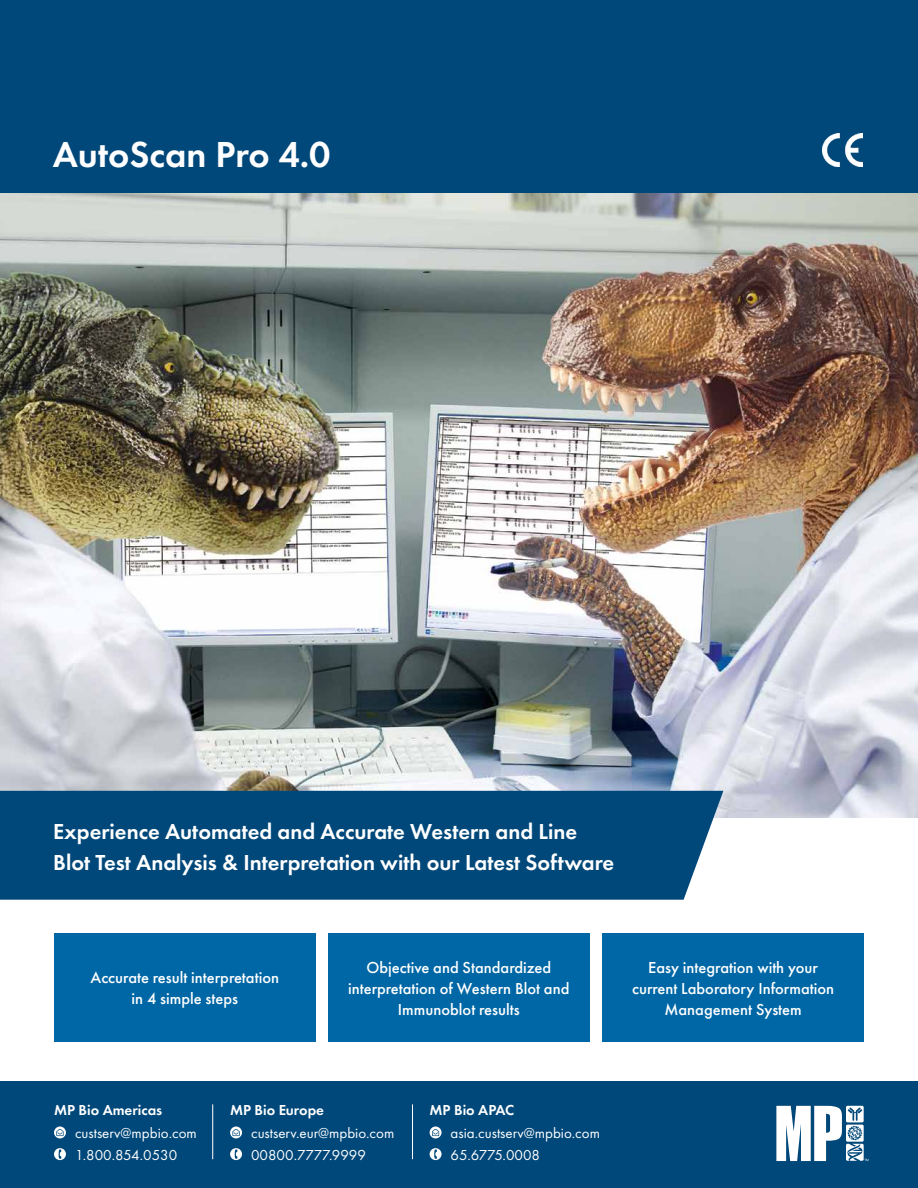
<style>
.page{position:relative;width:918px;height:1188px;background:#fff}
.page>*{position:absolute;margin:0;border:0;box-sizing:border-box;transform-origin:0 0}
.t1{font:600 37.5px "Futura PT";color:#fff}
.t2{font:600 22.5px/31.5px "Futura PT";color:#fff}
.t3{font:500 16.5px/21px "Futura PT";color:#fff;text-align:center}
.t4{font:15px/22.5px "Futura PT";color:#fff}
.t5{font:600 15px "Futura PT";color:#fff}
</style>
<div class="page">
<img style="left:0;top:193px;width:918px;height:625px">
<div style="left:0;top:791px;width:723px;height:109px;background:#00487a"></div>
<div style="left:0;top:0;width:918px;height:193px;background:#00487a"></div>
<img style="left:822px;top:133px;width:40px;height:33px">
<div style="left:0;top:1082px;width:918px;height:106px;background:#00487a"></div>
<svg style="left:776px;top:1106px;width:92px;height:55px"></svg>
<hr style="left:212px;top:1104px;width:1px;height:55px;background:#fff">
<hr style="left:412px;top:1104px;width:1px;height:55px;background:#fff">
<svg style="left:430px;top:1126px;width:12px;height:12px"></svg>
<div style="left:430px;top:1148px;width:12px;height:12px;background:#fff;border-radius:50%"></div>
<svg style="left:432px;top:1129px;width:7px;height:7px"></svg>
<svg style="left:434px;top:1149px;width:3px;height:10px"></svg>
<svg style="left:230px;top:1126px;width:12px;height:12px"></svg>
<svg style="left:230px;top:1148px;width:12px;height:12px"></svg>
<svg style="left:232px;top:1129px;width:8px;height:7px"></svg>
<svg style="left:235px;top:1149px;width:2px;height:10px"></svg>
<svg style="left:54px;top:1126px;width:12px;height:12px"></svg>
<svg style="left:54px;top:1148px;width:12px;height:12px"></svg>
<svg style="left:56px;top:1129px;width:8px;height:7px"></svg>
<svg style="left:59px;top:1149px;width:2px;height:10px"></svg>
<div style="left:54px;top:933px;width:262px;height:109px;background:#0067a6"></div>
<div style="left:328px;top:933px;width:262px;height:109px;background:#0067a6"></div>
<div style="left:602px;top:933px;width:262px;height:109px;background:#0067a6"></div>
<h1 class="t1" style="left:53px;top:131px;width:279px">AutoScan Pro 4.0</h1>
<h2 class="t2" style="left:53px;top:815px;width:562px">Experience Automated and Accurate Western and Line<br>Blot Test Analysis &amp; Interpretation with our Latest Software</h2>
<p class="t3" style="left:91px;top:967px;width:190px">Accurate result interpretation in 4 simple steps</p>
<p class="t3" style="left:348px;top:957px;width:223px">Objective and Standardized interpretation of Western Blot and<br>Immunoblot results</p>
<p class="t3" style="left:632px;top:957px;width:204px">Easy integration with your current Laboratory Information<br>Management System</p>
<p class="t5" style="left:54px;top:1101px;width:110px">MP Bio Americas</p>
<p class="t4" style="left:75px;top:1121px;width:123px">custserv@mpbio.com<br>1.800.854.0530</p>
<p class="t5" style="left:230px;top:1101px;width:96px">MP Bio Europe</p>
<p class="t4" style="left:251px;top:1121px;width:145px">custserv.eur@mpbio.com<br>00800.7777.9999</p>
<p class="t5" style="left:430px;top:1101px;width:86px">MP Bio APAC</p>
<p class="t4" style="left:451px;top:1121px;width:151px">asia.custserv@mpbio.com<br>65.6775.0008</p>
</div>
